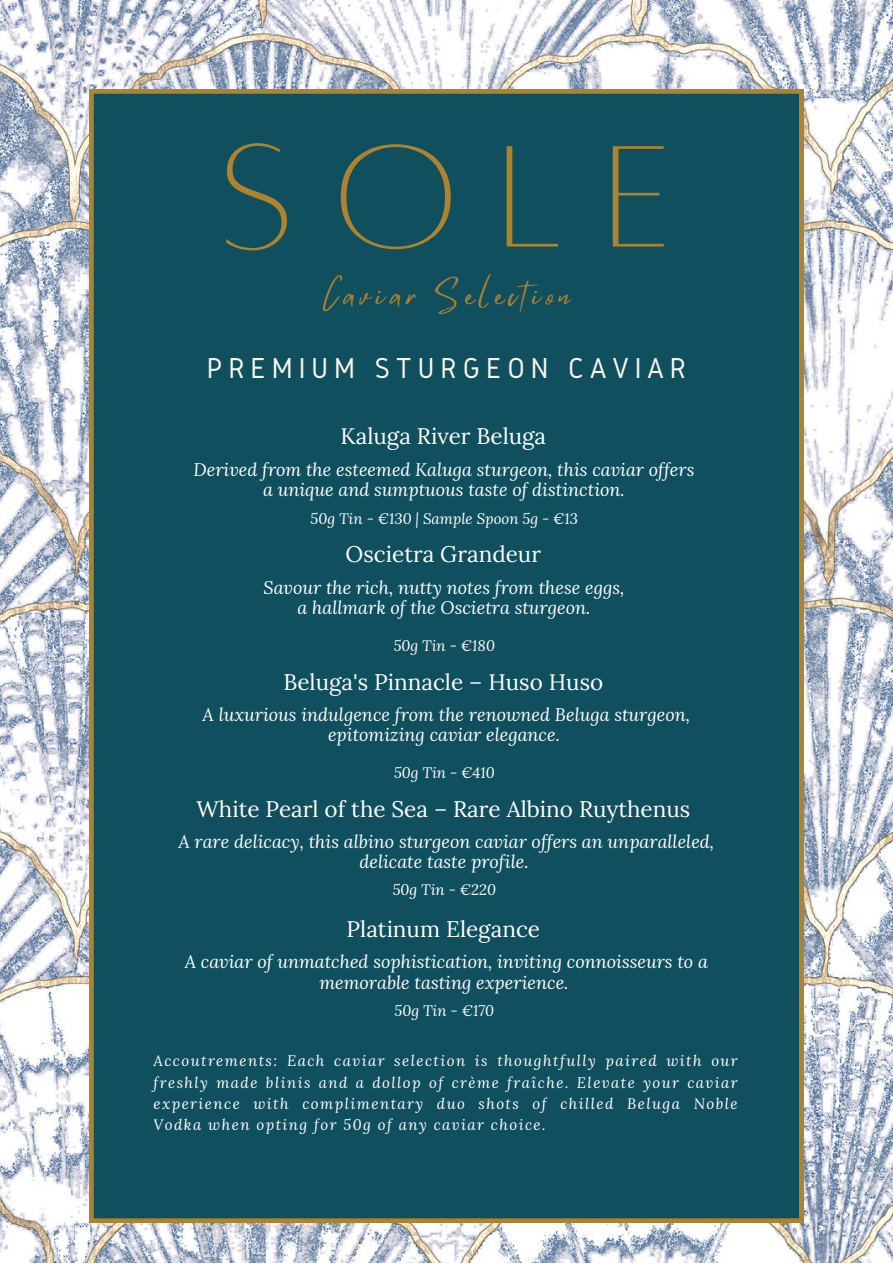
<style>
.page{position:relative;width:893px;height:1264px;background:#fff}
.page>*{position:absolute;margin:0;border:0;box-sizing:border-box;transform-origin:0 0}
.t1{font:159.45px "Alta light";color:#ad8330}
.t2{font:30px "Gidole";letter-spacing:.2em;color:#f8f9f0}
.t3{font:30px "Mistrully";letter-spacing:.17em;color:#ad8330}
.t4{font:22.5px "Lora";color:#fff}
.t5{font:italic 18px/20.2px "Lora";color:#fff;text-align:center}
.t6{font:italic 15px/21.3px "Lora";color:#fff;text-align:justify}
</style>
<div class="page">
<img style="left:0;top:0;width:892px;height:1262px">
<div style="left:89px;top:89px;width:714px;height:1133px;background:#104f5e"></div>
<p class="t1" style="left:222px;top:119px;width:449px">SOLE</p>
<p class="t3" style="left:322px;top:271px;width:250px">Caviar Selection</p>
<p class="t2" style="left:207px;top:352px;width:481px">PREMIUM STURGEON CAVIAR</p>
<p class="t4" style="left:340px;top:422px;width:207px">Kaluga River Beluga</p>
<p class="t5" style="left:193px;top:459px;width:502px">Derived from the esteemed Kaluga sturgeon, this caviar offers</p>
<p class="t5" style="left:263px;top:479px;width:363px">a unique and sumptuous taste of distinction.</p>
<p class="t6" style="left:310px;top:508px;width:269px">50g Tin - €130 | Sample Spoon 5g - €13</p>
<p class="t4" style="left:345px;top:540px;width:197px">Oscietra Grandeur</p>
<p class="t5" style="left:263px;top:577px;width:362px">Savour the rich, nutty notes from these eggs,</p>
<p class="t5" style="left:297px;top:597px;width:294px">a hallmark of the Oscietra sturgeon.</p>
<p class="t6" style="left:393px;top:635px;width:103px">50g Tin - €180</p>
<p class="t4" style="left:283px;top:667px;width:321px">Beluga's Pinnacle – Huso Huso</p>
<p class="t5" style="left:202px;top:704px;width:489px">A luxurious indulgence from the renowned Beluga sturgeon, epitomizing caviar elegance.</p>
<p class="t6" style="left:394px;top:762px;width:102px">50g Tin - €410</p>
<p class="t4" style="left:196px;top:794px;width:495px">White Pearl of the Sea – Rare Albino Ruythenus</p>
<p class="t5" style="left:178px;top:831px;width:537px">A rare delicacy, this albino sturgeon caviar offers an unparalleled, delicate taste profile.</p>
<p class="t6" style="left:393px;top:879px;width:105px">50g Tin - €220</p>
<p class="t4" style="left:346px;top:914px;width:195px">Platinum Elegance</p>
<p class="t5" style="left:185px;top:951px;width:524px">A caviar of unmatched sophistication, inviting connoisseurs to a memorable tasting experience.</p>
<p class="t6" style="left:394px;top:999px;width:101px">50g Tin - €170</p>
<p class="t6" style="left:153px;top:1049px;width:585px">Accoutrements: Each caviar selection is thoughtfully paired with our freshly made blinis and a dollop of crème fraîche. Elevate your caviar experience with complimentary duo shots of chilled Beluga Noble Vodka when opting for 50g of any caviar choice.</p>
</div>
